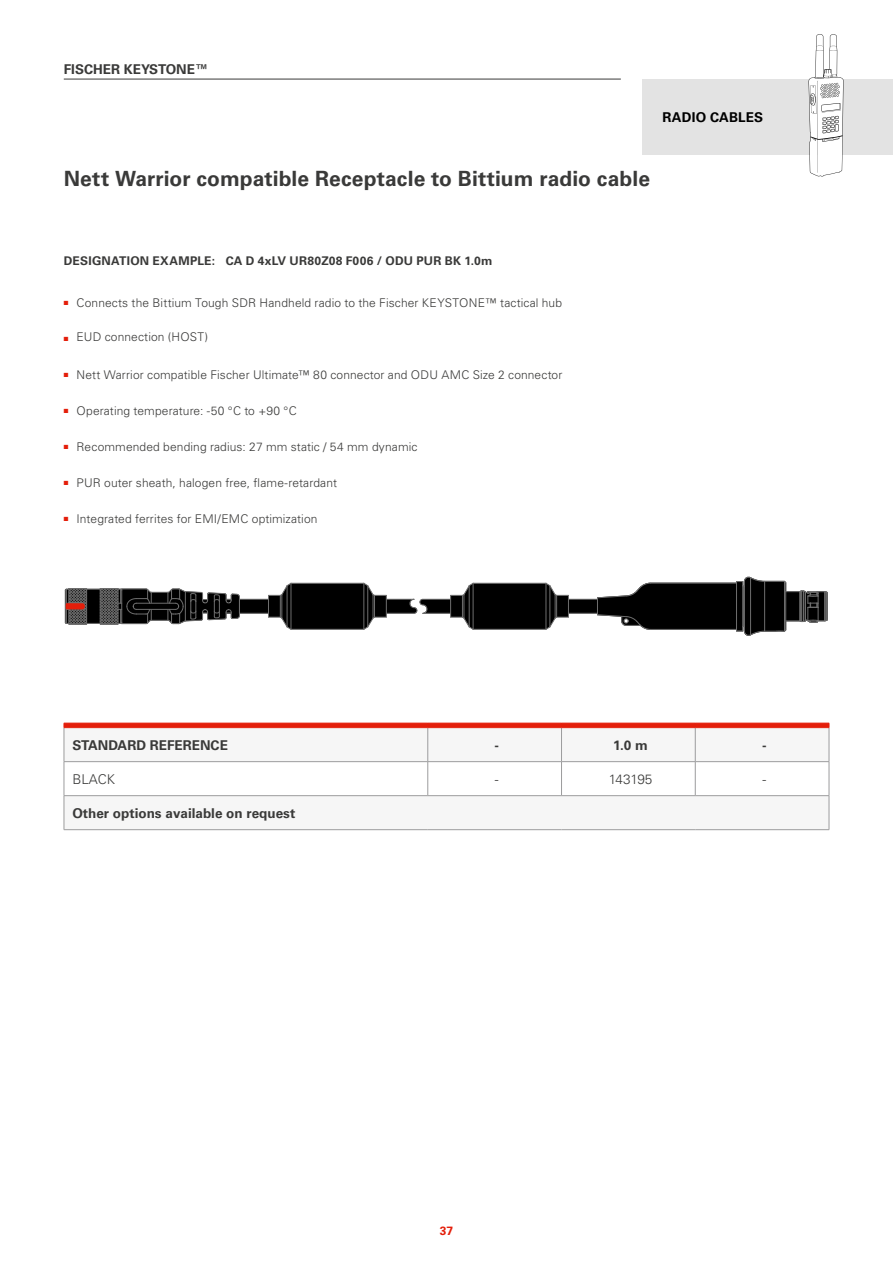
<style>
.page{position:relative;width:893px;height:1263px;background:#fff}
.page>*{position:absolute;margin:0;border:0;box-sizing:border-box;transform-origin:0 0}
.t1{font:700 21px "Univers LT Pro 65";letter-spacing:.005em;color:#3a3a39}
.t2{font:700 13.5px "Univers LT Pro 65";color:#3a3a39}
.t3{font:300 13.5px "Univers LT Pro 45";color:#3a3a39}
.t4{font:700 13.5px "Univers LT Pro 65";letter-spacing:.01em;color:#000}
.t5{font:300 12px "Univers LT Pro 45";letter-spacing:.01em;color:#3a3a39}
.t6{font:700 12px "Univers LT Pro 65";letter-spacing:.02em;color:#3a3a39}
.t7{font:700 12px "Univers LT Pro 65";color:#e41e0a}
.s1{color:#e41e0a}
</style>
<div class="page">
<svg style="left:65px;top:728px;width:764px;height:101px;fill:#f6f6f6"></svg>
<hr style="left:64px;top:728px;width:1px;height:33px;background:#9c9c9d">
<hr style="left:427px;top:728px;width:1px;height:33px;background:#9c9c9d">
<hr style="left:561px;top:728px;width:1px;height:33px;background:#9c9c9d">
<hr style="left:695px;top:728px;width:1px;height:33px;background:#9c9c9d">
<hr style="left:829px;top:728px;width:1px;height:33px;background:#9c9c9d">
<hr style="left:64px;top:762px;width:1px;height:33px;background:#9c9c9d">
<hr style="left:64px;top:761px;width:364px;height:1px;background:#9c9c9d">
<hr style="left:427px;top:762px;width:1px;height:33px;background:#9c9c9d">
<hr style="left:428px;top:761px;width:133px;height:1px;background:#9c9c9d">
<hr style="left:561px;top:762px;width:1px;height:33px;background:#9c9c9d">
<hr style="left:561px;top:761px;width:134px;height:1px;background:#9c9c9d">
<hr style="left:695px;top:761px;width:134px;height:1px;background:#9c9c9d">
<hr style="left:695px;top:762px;width:1px;height:33px;background:#9c9c9d">
<hr style="left:829px;top:762px;width:1px;height:33px;background:#9c9c9d">
<hr style="left:64px;top:796px;width:1px;height:33px;background:#9c9c9d">
<hr style="left:64px;top:795px;width:364px;height:1px;background:#9c9c9d">
<hr style="left:64px;top:829px;width:364px;height:1px;background:#9c9c9d">
<hr style="left:428px;top:829px;width:133px;height:1px;background:#9c9c9d">
<hr style="left:561px;top:829px;width:134px;height:1px;background:#9c9c9d">
<hr style="left:695px;top:829px;width:134px;height:1px;background:#9c9c9d">
<hr style="left:428px;top:795px;width:133px;height:1px;background:#9c9c9d">
<hr style="left:561px;top:795px;width:134px;height:1px;background:#9c9c9d">
<hr style="left:695px;top:795px;width:134px;height:1px;background:#9c9c9d">
<hr style="left:829px;top:796px;width:1px;height:33px;background:#9c9c9d">
<svg style="left:64px;top:723px;width:766px;height:5px;background:#e4200c"></svg>
<hr style="left:64px;top:727px;width:364px;height:1px;background:#e41e0a">
<hr style="left:428px;top:727px;width:133px;height:1px;background:#e41e0a">
<hr style="left:561px;top:727px;width:134px;height:1px;background:#e41e0a">
<hr style="left:695px;top:727px;width:134px;height:1px;background:#e41e0a">
<svg style="left:64px;top:576px;width:764px;height:60px"></svg>
<hr style="left:64px;top:79px;width:557px;height:1px;background:#3a3a39">
<div style="left:642px;top:79px;width:251px;height:76px;background:#e3e3e3"></div>
<svg style="left:808px;top:34px;width:35px;height:142px"></svg>
<p class="t2" style="left:64px;top:59px;width:146px">FISCHER KEYSTONE™</p>
<p class="t4" style="left:662px;top:108px;width:102px">RADIO CABLES</p>
<p class="t1" style="left:64px;top:163px;width:588px">Nett Warrior compatible Receptacle to Bittium radio cable</p>
<p class="t6" style="left:64px;top:252px;width:430px">DESIGNATION EXAMPLE: CA D 4xLV UR80Z08 F006 / ODU PUR BK 1.0m</p>
<p class="t5" style="left:64px;top:295px;width:500px"><sup>■</sup> Connects the Bittium Tough SDR Handheld radio to the Fischer KEYSTONE™ tactical hub</p>
<p class="t5" style="left:64px;top:328px;width:146px"><span class="s1">■</span> EUD connection (HOST)</p>
<p class="t5" style="left:64px;top:367px;width:500px"><sup>■</sup> Nett Warrior compatible Fischer Ultimate™ 80 connector and ODU AMC Size 2 connector</p>
<p class="t5" style="left:64px;top:403px;width:234px"><sup>■</sup> Operating temperature: -50 °C to +90 °C</p>
<p class="t5" style="left:64px;top:439px;width:355px"><sup>■</sup> Recommended bending radius: 27 mm static / 54 mm dynamic</p>
<p class="t5" style="left:64px;top:475px;width:275px"><sup>■</sup> PUR outer sheath, halogen free, flame-retardant</p>
<p class="t5" style="left:64px;top:511px;width:255px"><sup>■</sup> Integrated ferrites for EMI/EMC optimization</p>
<p class="t2" style="left:72px;top:735px;width:157px">STANDARD REFERENCE</p>
<p class="t2" style="left:494px;top:735px;width:6px">-</p>
<p class="t2" style="left:613px;top:735px;width:36px">1.0 m</p>
<p class="t2" style="left:762px;top:735px;width:6px">-</p>
<p class="t3" style="left:72px;top:770px;width:44px">BLACK</p>
<p class="t3" style="left:495px;top:770px;width:5px">-</p>
<p class="t3" style="left:609px;top:770px;width:45px">143195</p>
<p class="t3" style="left:762px;top:770px;width:5px">-</p>
<p class="t2" style="left:72px;top:803px;width:224px">Other options available on request</p>
<p class="t7" style="left:440px;top:1223px;width:15px">37</p>
</div>
